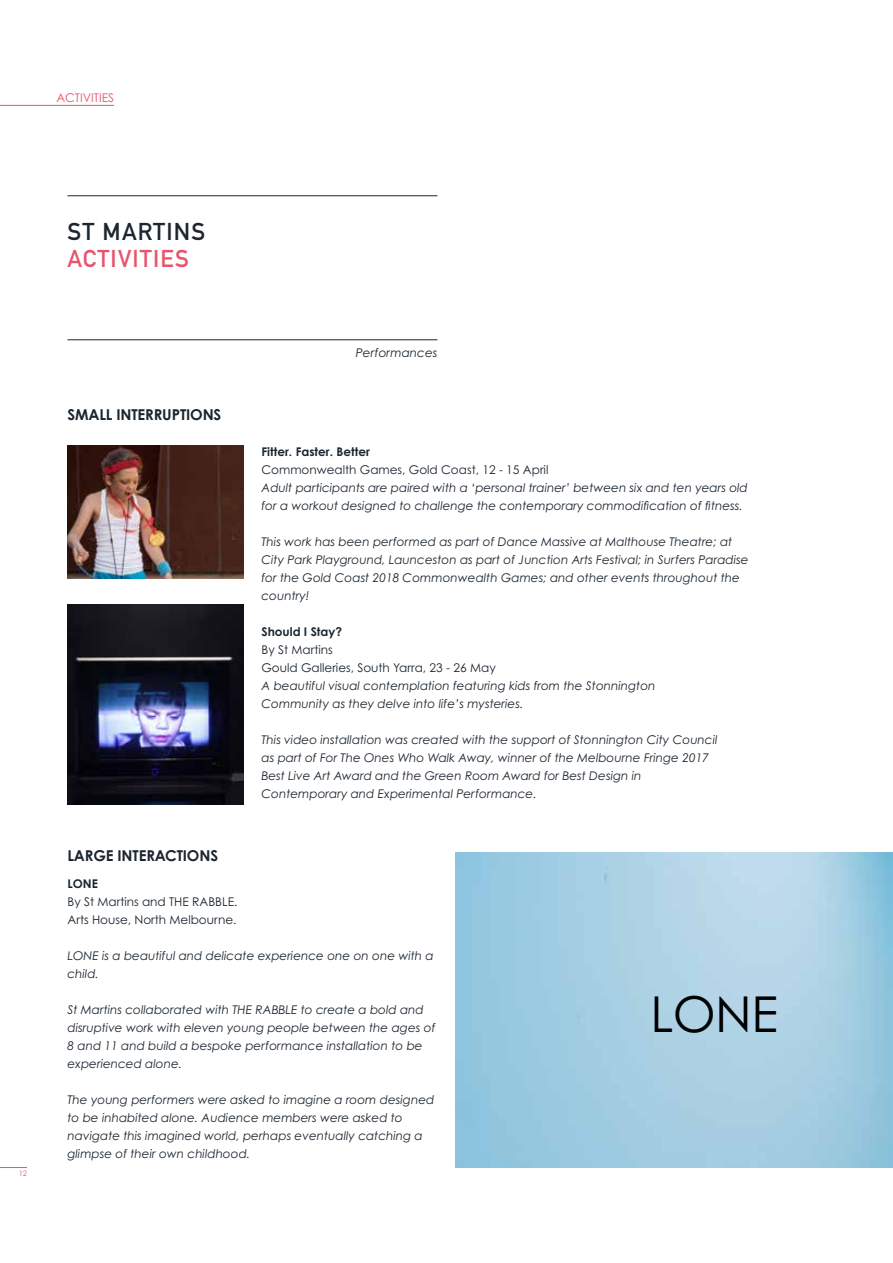
<style>
.page{position:relative;width:893px;height:1263px;background:#fff}
.page>*{position:absolute;margin:0;border:0;box-sizing:border-box;transform-origin:0 0}
.t1{font:49.5px "Century Gothic Pro";color:#000101}
.t2{font:700 24px "DIN Alternate";letter-spacing:.05em;color:#e7556c}
.t3{font:700 24px "DIN Alternate";letter-spacing:.05em;color:#1b2630}
.t4{font:700 15px "Century Gothic Pro";letter-spacing:-.01em;color:#1b2630}
.t5{font:italic 12px/18px "Century Gothic Pro";color:#1b2630}
.t6{font:12px/18px "Century Gothic Pro";color:#1b2630}
.t7{font:700 12px "Century Gothic Pro";color:#1b2630}
.t8{font:12px "Century Gothic Pro";color:#e7556c}
.t9{font:7.5px "Century Gothic Pro";color:#e7556c}
</style>
<div class="page">
<img style="left:68px;top:605px;width:175px;height:200px">
<img style="left:68px;top:446px;width:175px;height:132px">
<svg style="left:0;top:1167px;width:27px;height:1px"></svg>
<hr style="left:0;top:105px;width:114px;height:1px;background:#e7556c">
<hr style="left:68px;top:195px;width:369px;height:1px;background:#1b2630">
<hr style="left:68px;top:339px;width:369px;height:1px;background:#1b2630">
<p class="t8" style="left:56px;top:90px;width:59px">ACTIVITIES</p>
<p class="t9" style="left:19px;top:1169px;width:10px">12</p>
<h2 class="t3" style="left:68px;top:213px;width:139px">ST MARTINS</h2>
<h2 class="t2" style="left:68px;top:240px;width:123px">ACTIVITIES</h2>
<p class="t4" style="left:68px;top:405px;width:155px">SMALL INTERRUPTIONS</p>
<p class="t4" style="left:68px;top:846px;width:152px">LARGE INTERACTIONS</p>
<p class="t5" style="left:356px;top:344px;width:83px">Performances</p>
<p class="t7" style="left:261px;top:444px;width:110px">Fitter. Faster. Better</p>
<p class="t6" style="left:261px;top:461px;width:288px">Commonwealth Games, Gold Coast, 12 - 15 April</p>
<p class="t5" style="left:261px;top:479px;width:488px">Adult participants are paired with a ‘personal trainer’ between six and ten years old for a workout designed to challenge the contemporary commodification of fitness.</p>
<p class="t5" style="left:261px;top:533px;width:489px">This work has been performed as part of Dance Massive at Malthouse Theatre; at City Park Playground, Launceston as part of Junction Arts Festival; in Surfers Paradise for the Gold Coast 2018 Commonwealth Games; and other events throughout the country!</p>
<p class="t7" style="left:261px;top:624px;width:82px">Should I Stay?</p>
<p class="t6" style="left:261px;top:641px;width:236px">By St Martins<br>Gould Galleries, South Yarra, 23 - 26 May</p>
<p class="t5" style="left:261px;top:677px;width:396px">A beautiful visual contemplation featuring kids from the Stonnington<br>Community as they delve into life’s mysteries.</p>
<p class="t5" style="left:261px;top:731px;width:457px">This video installation was created with the support of Stonnington City Council as part of For The Ones Who Walk Away, winner of the Melbourne Fringe 2017<br>Best Live Art Award and the Green Room Award for Best Design in Contemporary and Experimental Performance.</p>
<p class="t7" style="left:68px;top:876px;width:32px">LONE</p>
<p class="t6" style="left:68px;top:893px;width:171px">By St Martins and THE RABBLE.<br>Arts House, North Melbourne.</p>
<p class="t5" style="left:68px;top:947px;width:368px">LONE is a beautiful and delicate experience one on one with a child.</p>
<p class="t5" style="left:68px;top:1001px;width:369px">St Martins collaborated with THE RABBLE to create a bold and disruptive work with eleven young people between the ages of 8 and 11 and build a bespoke performance installation to be experienced alone.</p>
<p class="t5" style="left:68px;top:1091px;width:368px">The young performers were asked to imagine a room designed to be inhabited alone. Audience members were asked to navigate this imagined world, perhaps eventually catching a glimpse of their own childhood.</p>
<h1 class="t1" style="left:650px;top:984px;width:129px">LONE</h1>
</div>
